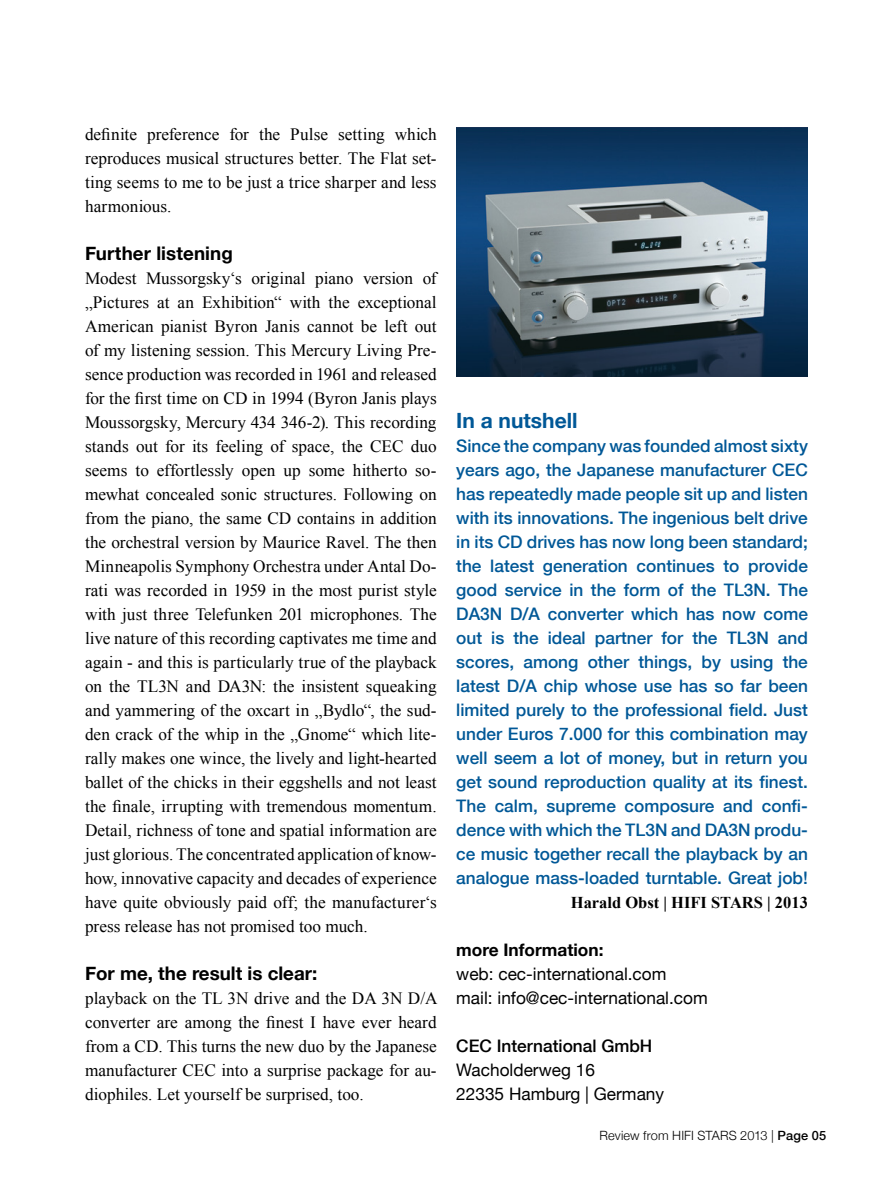
<style>
.page{position:relative;width:893px;height:1191px;background:#fff}
.page>*{position:absolute;margin:0;border:0;box-sizing:border-box;transform-origin:0 0}
.t1{font:700 21px "Helvetica Neue";color:#005897}
.t2{font:700 18.75px "Helvetica Neue";color:#000}
.t3{font:17.25px/24px "Times New Roman";color:#000;text-align:justify}
.t4{font:500 17.25px/24px "Helvetica Neue";color:#005897;text-align:justify}
.t5{font:17.25px/24px "Helvetica Neue";color:#000}
.t6{font:500 17.25px "Helvetica Neue";color:#000}
.t7{font:700 17.25px "Helvetica Neue";color:#000}
.t8{font:700 16.5px "Times New Roman";color:#000}
.t9{font:300 12.75px "Helvetica Neue";letter-spacing:.005em;color:#000}
.s1{font-weight:500}
</style>
<div class="page">
<img style="left:456px;top:128px;width:352px;height:248px">
<p class="t3" style="left:85px;top:121px;width:353px">definite preference for the Pulse setting which reproduces musical structures better. The Flat set&shy;ting seems to me to be just a trice sharper and less harmonious.</p>
<p class="t2" style="left:85px;top:236px;width:149px">Further listening</p>
<p class="t3" style="left:85px;top:265px;width:353px">Modest Mussorgsky‘s original piano version of „Pictures at an Exhibition“ with the exceptional American pianist Byron Janis cannot be left out of my listening session. This Mercury Living Pre&shy;sence production was recorded in 1961 and released for the first time on CD in 1994 (Byron Janis plays Moussorgsky, Mercury 434 346-2). This recording stands out for its feeling of space, the CEC duo seems to effortlessly open up some hitherto so&shy;mewhat concealed sonic structures. Following on from the piano, the same CD contains in addition the orchestral version by Maurice Ravel. The then Minneapolis Symphony Orchestra under Antal Do&shy;rati was recorded in 1959 in the most purist style with just three Telefunken 201 microphones. The live nature of this recording captivates me time and again - and this is particularly true of the playback on the TL3N and DA3N: the insistent squeaking and yammering of the oxcart in „Bydlo“, the sud&shy;den crack of the whip in the „Gnome“ which lite&shy;rally makes one wince, the lively and light-hearted ballet of the chicks in their eggshells and not least the finale, irrupting with tremendous momentum.<br>Detail, richness of tone and spatial information are just glorious. The concentrated application of know&shy;how, innovative capacity and decades of experience have quite obviously paid off; the manufacturer‘s press release has not promised too much.</p>
<p class="t2" style="left:85px;top:956px;width:234px">For me, the result is clear:</p>
<p class="t3" style="left:85px;top:985px;width:354px">playback on the TL 3N drive and the DA 3N D/A converter are among the finest I have ever heard from a CD. This turns the new duo by the Japanese manufacturer CEC into a surprise package for au&shy;diophiles. Let yourself be surprised, too.</p>
<p class="t1" style="left:456px;top:401px;width:123px">In a nutshell</p>
<p class="t4" style="left:456px;top:433px;width:353px">Since the company was founded almost sixty years ago, the Japanese manufacturer CEC has repeatedly made people sit up and listen with its innovations. The ingenious belt drive in its CD drives has now long been standard; the latest generation continues to provide good service in the form of the TL3N. The DA3N D/A converter which has now come out is the ideal partner for the TL3N and scores, among other things, by using the latest D/A chip whose use has so far been limited purely to the professional field. Just under Euros 7.000 for this combination may well seem a lot of money, but in return you get sound reproduction quality at its finest.<br>The calm, supreme composure and confi&shy;dence with which the TL3N and DA3N produ&shy;ce music together recall the playback by an analogue mass-loaded turntable. Great job!</p>
<p class="t8" style="left:571px;top:891px;width:239px">Harald Obst | HIFI STARS | 2013</p>
<p class="t7" style="left:456px;top:934px;width:149px">more Information:</p>
<p class="t5" style="left:456px;top:960px;width:253px">web: cec-international.com<br>mail: info@cec-international.com</p>
<p class="t6" style="left:456px;top:1032px;width:198px">CEC International GmbH</p>
<p class="t5" style="left:456px;top:1056px;width:209px">Wacholderweg 16<br>22335 Hamburg | Germany</p>
<p class="t9" style="left:600px;top:1125px;width:228px">Review from HIFI STARS 2013 | <span class="s1">Page 05</span></p>
</div>
